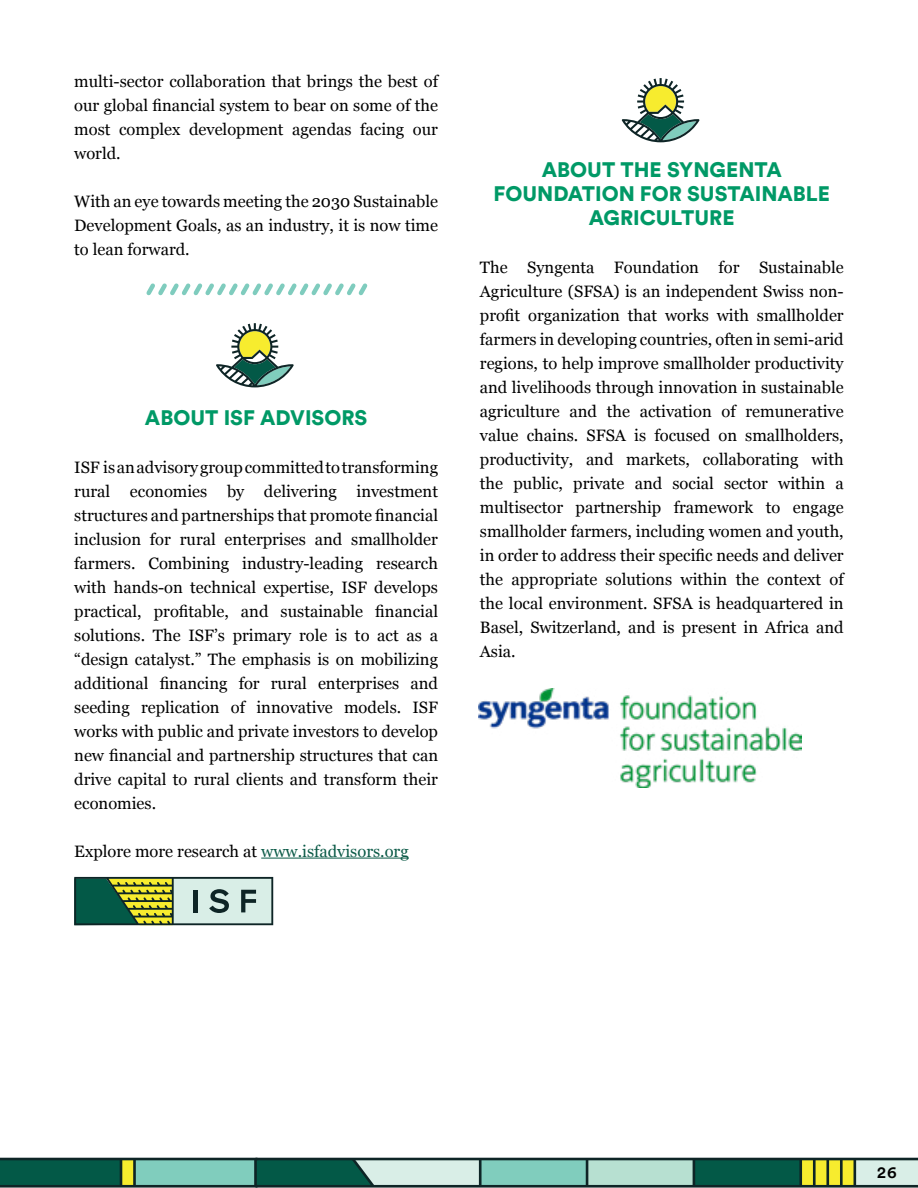
<style>
.page{position:relative;width:918px;height:1188px;background:#fff}
.page>*{position:absolute;margin:0;border:0;box-sizing:border-box;transform-origin:0 0}
.t1{font:900 21px/24px "Circular Air";color:#096;text-align:center}
.t2{font:16.5px/24px "Georgia";color:#000;text-align:justify}
.t3{font:700 15px "Circular Air";color:#000}
.s1{color:#0b5a47}
</style>
<div class="page">
<div style="left:135px;top:1159px;width:121px;height:27px;background:#80cdbd"></div>
<div style="left:0;top:1159px;width:121px;height:27px;background:#035947"></div>
<svg style="left:122px;top:1160px;width:11px;height:25px"></svg>
<hr style="left:0;top:1158px;width:257px;height:2px;background:#0e2526">
<hr style="left:0;top:1185px;width:257px;height:3px;background:#0e2526">
<hr style="left:133px;top:1159px;width:3px;height:27px;background:#0e2526">
<hr style="left:120px;top:1159px;width:2px;height:27px;background:#0e2526">
<hr style="left:254px;top:1159px;width:3px;height:27px;background:#0e2526">
<div style="left:855px;top:1159px;width:63px;height:27px;background:#d9eee7"></div>
<div style="left:694px;top:1159px;width:107px;height:27px;background:#035947"></div>
<div style="left:587px;top:1159px;width:107px;height:27px;background:#b7e0d1"></div>
<div style="left:480px;top:1159px;width:107px;height:27px;background:#80cdbd"></div>
<div style="left:801px;top:1159px;width:54px;height:27px;background:#f7ec2e"></div>
<hr style="left:256px;top:1158px;width:662px;height:2px;background:#0e2526">
<hr style="left:256px;top:1185px;width:662px;height:3px;background:#0e2526">
<hr style="left:854px;top:1159px;width:2px;height:27px;background:#0e2526">
<hr style="left:840px;top:1159px;width:3px;height:27px;background:#0e2526">
<hr style="left:826px;top:1159px;width:3px;height:27px;background:#0e2526">
<hr style="left:813px;top:1159px;width:3px;height:27px;background:#0e2526">
<hr style="left:799px;top:1159px;width:3px;height:27px;background:#0e2526">
<hr style="left:693px;top:1159px;width:2px;height:27px;background:#0e2526">
<hr style="left:586px;top:1159px;width:2px;height:27px;background:#0e2526">
<hr style="left:479px;top:1159px;width:3px;height:27px;background:#0e2526">
<svg style="left:256px;top:1157px;width:224px;height:31px;background:#649188"></svg>
<hr style="left:261px;top:858px;width:148px;height:1px;background:#0b5a47">
<svg style="left:74px;top:877px;width:199px;height:48px;background:#819f7b"></svg>
<svg style="left:216px;top:323px;width:78px;height:64px"></svg>
<svg style="left:622px;top:78px;width:77px;height:64px"></svg>
<svg style="left:146px;top:283px;width:222px;height:13px"></svg>
<img style="left:478px;top:688px;width:323px;height:100px">
<p class="t2" style="left:74px;top:68px;width:365px">multi-sector collaboration that brings the best of our global financial system to bear on some of the most complex development agendas facing our world.</p>
<p class="t2" style="left:74px;top:188px;width:365px">With an eye towards meeting the 2030 Sustainable Development Goals, as an industry, it is now time to lean forward.</p>
<p class="t1" style="left:145px;top:404px;width:224px">ABOUT ISF ADVISORS</p>
<p class="t2" style="left:74px;top:454px;width:365px">ISF is an advisory group committed to transforming rural economies by delivering investment structures and partnerships that promote financial inclusion for rural enterprises and smallholder farmers. Combining industry-leading research with hands-on technical expertise, ISF develops practical, profitable, and sustainable financial solutions. The ISF’s primary role is to act as a “design catalyst.” The emphasis is on mobilizing additional financing for rural enterprises and seeding replication of innovative models. ISF works with public and private investors to develop new financial and partnership structures that can drive capital to rural clients and transform their economies.</p>
<p class="t2" style="left:74px;top:838px;width:336px">Explore more research at <span class="s1">www.isfadvisors.org</span></p>
<p class="t1" style="left:494px;top:157px;width:338px">ABOUT THE SYNGENTA<br>FOUNDATION FOR SUSTAINABLE<br>AGRICULTURE</p>
<p class="t2" style="left:480px;top:255px;width:365px">The Syngenta Foundation for Sustainable Agriculture (SFSA) is an independent Swiss non&shy;profit organization that works with smallholder farmers in developing countries, often in semi-arid regions, to help improve smallholder productivity and livelihoods through innovation in sustainable agriculture and the activation of remunerative value chains. SFSA is focused on smallholders, productivity, and markets, collaborating with the public, private and social sector within a multisector partnership framework to engage smallholder farmers, including women and youth, in order to address their specific needs and deliver the appropriate solutions within the context of the local environment. SFSA is headquartered in Basel, Switzerland, and is present in Africa and Asia.</p>
<p class="t3" style="left:877px;top:1162px;width:21px">26</p>
</div>
